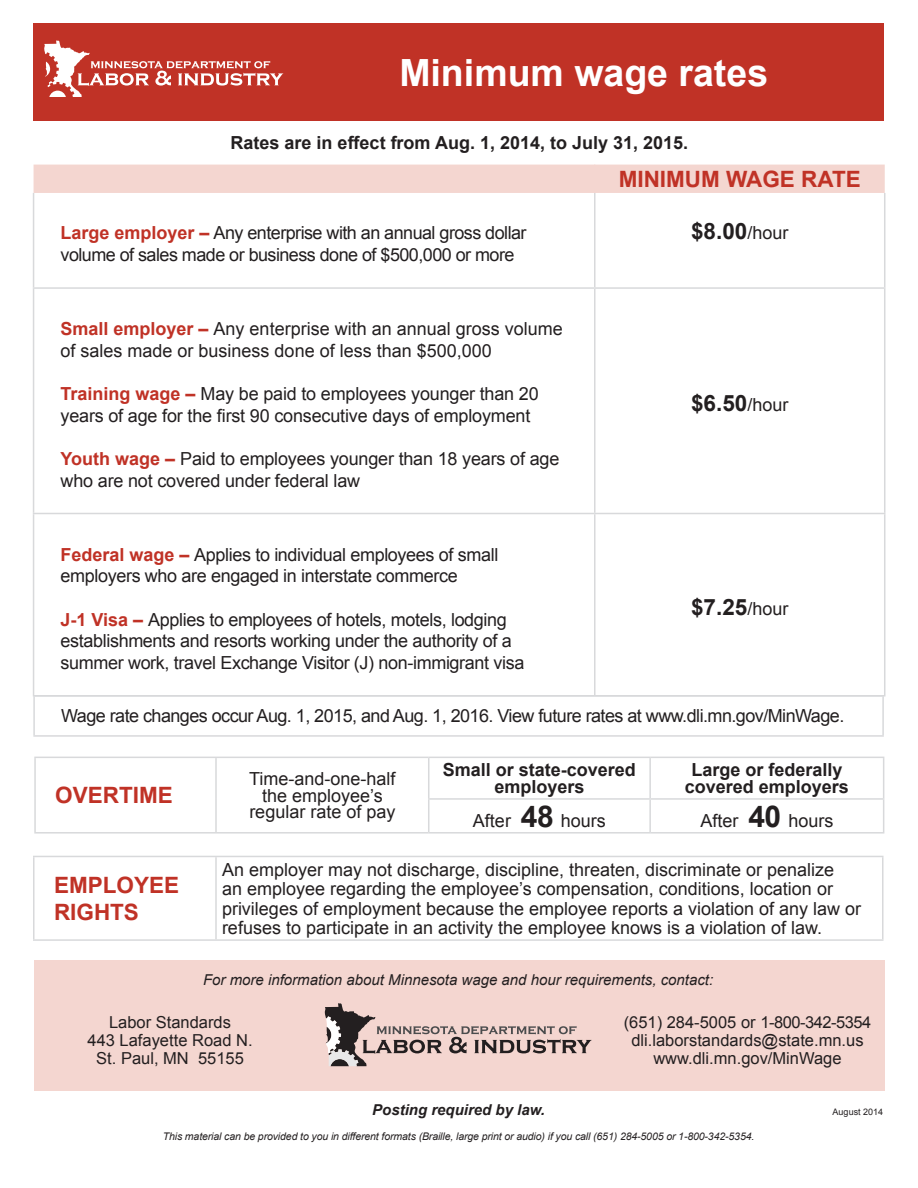
<style>
.page{position:relative;width:918px;height:1188px;background:#fff}
.page>*{position:absolute;margin:0;border:0;box-sizing:border-box;transform-origin:0 0}
.t1{font:700 37.5px "Arial";color:#fff}
.t2{font:700 22.5px/27px "Arial";color:#c03226}
.t3{font:700 22.5px "Arial";color:#231f20}
.t4{font:18px/21.6px "Arial";letter-spacing:-.01em;color:#231f20}
.t5{font:18px/21.6px "Arial";letter-spacing:-.03em;color:#231f20}
.t6{font:700 18px/16.5px "Arial";color:#231f20;text-align:center}
.t7{font:16.5px/18px "Arial";color:#231f20;text-align:center}
.t8{font:italic 15px "Arial";color:#231f20}
.t9{font:italic 700 15px "Arial";color:#231f20}
.t10{font:italic 10.5px "Arial";letter-spacing:-.01em;color:#231f20}
.t11{font:9px "Arial";color:#231f20}
.s1{font-weight:700;color:#c03226}
.s2{font-weight:400;font-size:18px}
.s3{font-weight:700;font-size:30px}
</style>
<div class="page">
<div style="left:34px;top:960px;width:850px;height:131px;background:#f4d6d0"></div>
<div style="left:34px;top:23px;width:850px;height:98px;background:#c03226"></div>
<svg style="left:44px;top:40px;width:239px;height:57px"></svg>
<hr style="left:33px;top:193px;width:1px;height:94px;background:#d8d9db">
<hr style="left:594px;top:193px;width:2px;height:94px;background:#d8d9db">
<hr style="left:884px;top:193px;width:1px;height:94px;background:#d8d9db">
<hr style="left:33px;top:287px;width:562px;height:2px;background:#d8d9db">
<hr style="left:33px;top:289px;width:1px;height:224px;background:#d8d9db">
<hr style="left:595px;top:287px;width:290px;height:2px;background:#d8d9db">
<hr style="left:594px;top:289px;width:2px;height:224px;background:#d8d9db">
<hr style="left:884px;top:289px;width:1px;height:224px;background:#d8d9db">
<hr style="left:33px;top:513px;width:562px;height:1px;background:#d8d9db">
<hr style="left:33px;top:514px;width:1px;height:181px;background:#d8d9db">
<hr style="left:595px;top:513px;width:290px;height:1px;background:#d8d9db">
<hr style="left:594px;top:514px;width:2px;height:181px;background:#d8d9db">
<hr style="left:884px;top:514px;width:1px;height:181px;background:#d8d9db">
<hr style="left:595px;top:695px;width:290px;height:2px;background:#d8d9db">
<div style="left:34px;top:165px;width:851px;height:28px;background:#f4d6d0"></div>
<svg style="left:325px;top:1003px;width:267px;height:63px"></svg>
<hr style="left:34px;top:757px;width:182px;height:1px;background:#d8d9db">
<hr style="left:34px;top:758px;width:2px;height:41px;background:#d8d9db">
<hr style="left:216px;top:757px;width:213px;height:1px;background:#d8d9db">
<hr style="left:215px;top:758px;width:2px;height:41px;background:#d8d9db">
<hr style="left:429px;top:757px;width:221px;height:1px;background:#d8d9db">
<hr style="left:428px;top:758px;width:1px;height:40px;background:#d8d9db">
<hr style="left:650px;top:757px;width:234px;height:1px;background:#d8d9db">
<hr style="left:649px;top:758px;width:2px;height:40px;background:#d8d9db">
<hr style="left:883px;top:758px;width:1px;height:40px;background:#d8d9db">
<hr style="left:34px;top:799px;width:2px;height:33px;background:#d8d9db">
<hr style="left:215px;top:799px;width:2px;height:33px;background:#d8d9db">
<hr style="left:428px;top:798px;width:222px;height:2px;background:#d8d9db">
<hr style="left:428px;top:800px;width:1px;height:32px;background:#d8d9db">
<hr style="left:650px;top:798px;width:234px;height:2px;background:#d8d9db">
<hr style="left:649px;top:800px;width:2px;height:32px;background:#d8d9db">
<hr style="left:883px;top:800px;width:1px;height:32px;background:#d8d9db">
<hr style="left:34px;top:832px;width:182px;height:2px;background:#d8d9db">
<hr style="left:216px;top:832px;width:213px;height:2px;background:#d8d9db">
<hr style="left:429px;top:832px;width:221px;height:2px;background:#d8d9db">
<hr style="left:650px;top:832px;width:234px;height:2px;background:#d8d9db">
<hr style="left:33px;top:856px;width:183px;height:1px;background:#d8d9db">
<hr style="left:33px;top:857px;width:1px;height:82px;background:#d8d9db">
<hr style="left:216px;top:856px;width:668px;height:1px;background:#d8d9db">
<hr style="left:215px;top:857px;width:2px;height:82px;background:#d8d9db">
<hr style="left:882px;top:857px;width:2px;height:82px;background:#d8d9db">
<hr style="left:33px;top:939px;width:183px;height:2px;background:#d8d9db">
<hr style="left:216px;top:939px;width:668px;height:2px;background:#d8d9db">
<hr style="left:33px;top:695px;width:851px;height:2px;background:#d8d9db">
<hr style="left:33px;top:697px;width:2px;height:38px;background:#d8d9db">
<hr style="left:882px;top:697px;width:2px;height:38px;background:#d8d9db">
<hr style="left:33px;top:735px;width:851px;height:2px;background:#d8d9db">
<h1 class="t1" style="left:399px;top:48px;width:370px">Minimum wage rates</h1>
<p class="t6" style="left:231px;top:135px;width:459px">Rates are in effect from Aug. 1, 2014, to July 31, 2015.</p>
<p class="t2" style="left:619px;top:166px;width:244px">MINIMUM WAGE RATE</p>
<p class="t5" style="left:61px;top:223px;width:468px"><span class="s1">Large employer –</span> Any enterprise with an annual gross dollar volume of sales made or business done of $500,000 or more</p>
<p class="t3" style="left:691px;top:217px;width:99px">$8.00<span class="s2">/hour</span></p>
<p class="t4" style="left:61px;top:318px;width:504px"><span class="s1">Small employer –</span> Any enterprise with an annual gross volume of sales made or business done of less than $500,000</p>
<p class="t4" style="left:61px;top:383px;width:480px"><span class="s1">Training wage –</span> May be paid to employees younger than 20 years of age for the first 90 consecutive days of employment</p>
<p class="t4" style="left:61px;top:448px;width:500px"><span class="s1">Youth wage –</span> Paid to employees younger than 18 years of age who are not covered under federal law</p>
<p class="t4" style="left:61px;top:544px;width:439px"><span class="s1">Federal wage –</span> Applies to individual employees of small employers who are engaged in interstate commerce</p>
<p class="t4" style="left:61px;top:609px;width:465px"><span class="s1">J-1 Visa –</span> Applies to employees of hotels, motels, lodging establishments and resorts working under the authority of a summer work, travel Exchange Visitor (J) non-immigrant visa</p>
<p class="t3" style="left:691px;top:388px;width:99px">$6.50<span class="s2">/hour</span></p>
<p class="t3" style="left:691px;top:592px;width:99px">$7.25<span class="s2">/hour</span></p>
<p class="t5" style="left:61px;top:706px;width:785px">Wage rate changes occur Aug. 1, 2015, and Aug. 1, 2016. View future rates at www.dli.mn.gov/MinWage.</p>
<p class="t2" style="left:55px;top:783px;width:119px">OVERTIME</p>
<p class="t2" style="left:54px;top:872px;width:127px">EMPLOYEE<br>RIGHTS</p>
<p class="t4" style="left:249px;top:771px;width:148px;line-height:16.5px;text-align:center">Time-and-one-half the employee’s regular rate of pay</p>
<p class="t6" style="left:443px;top:762px;width:195px">Small or state-covered employers</p>
<p class="t6" style="left:685px;top:762px;width:166px">Large or federally covered employers</p>
<p class="t4" style="left:473px;top:810px;width:134px">After <span class="s3">48</span> hours</p>
<p class="t4" style="left:700px;top:810px;width:134px">After <span class="s3">40</span> hours</p>
<p class="t4" style="left:222px;top:860px;width:641px;line-height:19.5px">An employer may not discharge, discipline, threaten, discriminate or penalize<br>an employee regarding the employee’s compensation, conditions, location or privileges of employment because the employee reports a violation of any law or refuses to participate in an activity the employee knows is a violation of law.</p>
<p class="t8" style="left:203px;top:970px;width:512px">For more information about Minnesota wage and hour requirements, contact:</p>
<p class="t7" style="left:88px;top:1014px;width:167px">Labor Standards<br>443 Lafayette Road N.<br>St. Paul, MN 55155</p>
<p class="t7" style="left:624px;top:1014px;width:249px">(651) 284-5005 or 1-800-342-5354 dli.laborstandards@state.mn.us www.dli.mn.gov/MinWage</p>
<p class="t9" style="left:372px;top:1100px;width:174px">Posting required by law.</p>
<p class="t10" style="left:163px;top:1130px;width:593px">This material can be provided to you in different formats (Braille, large print or audio) if you call (651) 284-5005 or 1-800-342-5354.</p>
<p class="t11" style="left:833px;top:1106px;width:52px">August 2014</p>
</div>
